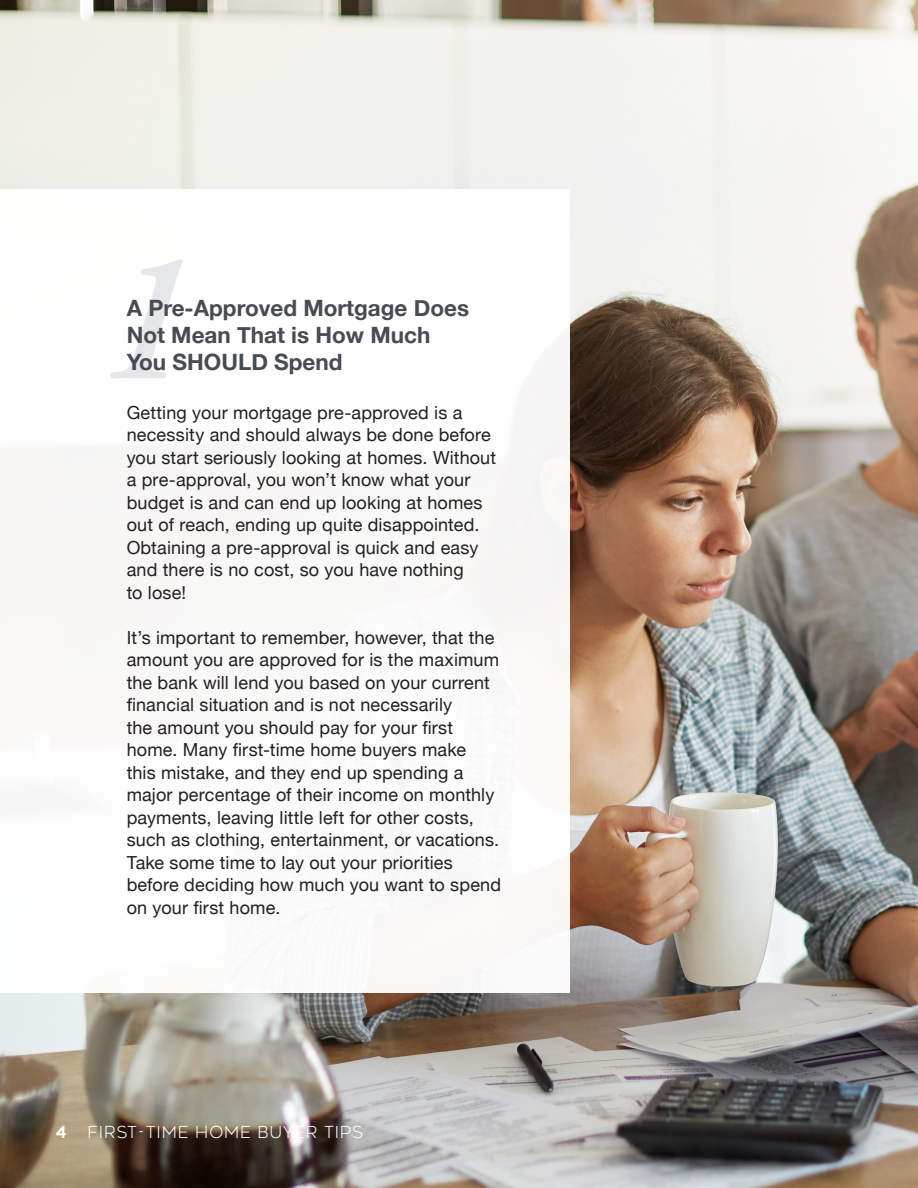
<style>
.page{position:relative;width:918px;height:1188px;background:#fff}
.page>*{position:absolute;margin:0;border:0;box-sizing:border-box;transform-origin:0 0}
.C_Head{font:700 22.5px/27px "Helvetica Neue";color:#464b54}
.Medium_Body{font:18px/22.5px "Helvetica Neue";letter-spacing:.01em;color:#231f20}
.Paragraph{font:300 16.5px "Geometos Neue";letter-spacing:.06em;color:#fff}
.C_Head-2{font:700 16.5px "Geometos Neue";color:#fff}
</style>
<div class="page">
<img style="left:0;top:0;width:918px;height:1188px">
<div style="left:0;top:189px;width:570px;height:803px;background:#fff"></div>
<svg style="left:111px;top:259px;width:72px;height:120px"></svg>
<p class="C_Head" style="left:127px;top:295px;width:344px">A Pre-Approved Mortgage Does<br>Not Mean That is How Much<br>You SHOULD Spend</p>
<p class="Medium_Body" style="left:127px;top:402px;width:371px">Getting your mortgage pre-approved is a necessity and should always be done before you start seriously looking at homes. Without a pre-approval, you won’t know what your budget is and can end up looking at homes out of reach, ending up quite disappointed.<br>Obtaining a pre-approval is quick and easy and there is no cost, so you have nothing<br>to lose!</p>
<p class="Medium_Body" style="left:127px;top:627px;width:376px">It’s important to remember, however, that the amount you are approved for is the maximum the bank will lend you based on your current financial situation and is not necessarily<br>the amount you should pay for your first home. Many first-time home buyers make<br>this mistake, and they end up spending a major percentage of their income on monthly payments, leaving little left for other costs, such as clothing, entertainment, or vacations.<br>Take some time to lay out your priorities before deciding how much you want to spend on your first home.</p>
<p class="C_Head-2" style="left:55px;top:1122px;width:13px">4</p>
<p class="Paragraph" style="left:87px;top:1123px;width:277px">FIRST-TIME HOME BUYER TIPS</p>
</div>
